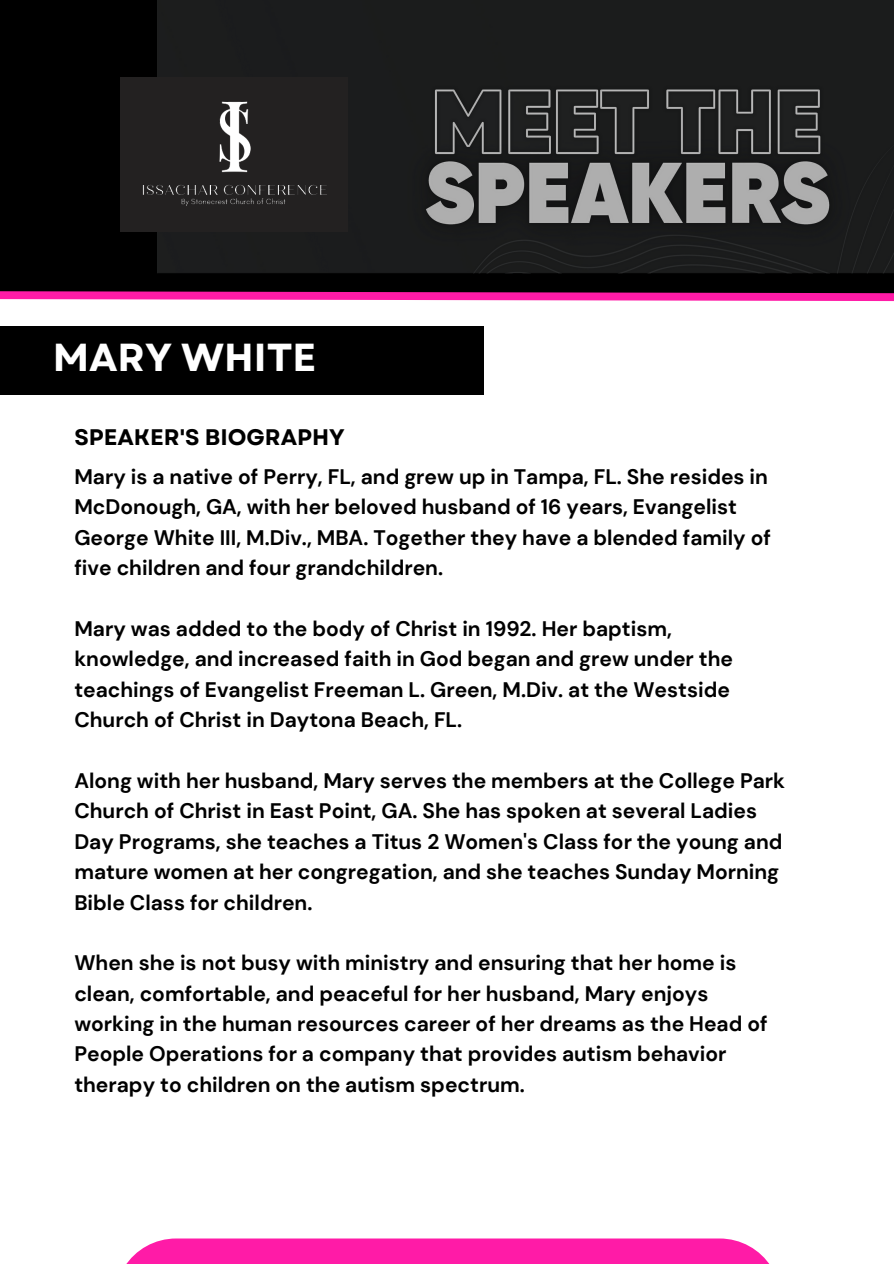
<style>
.page{position:relative;width:894px;height:1264px;background:#fff}
.page>*{position:absolute;margin:0;border:0;box-sizing:border-box;transform-origin:0 0}
.t1{font:700 39px "Garet";color:#fff}
.t2{font:700 22.5px "Garet";color:#000}
.t3{font:700 21px/30.3px "DM Sans";color:#000}
</style>
<div class="page">
<div style="left:90px;top:1238px;width:715px;height:25px;background:#ff1ba7"></div>
<div style="left:0;top:0;width:893px;height:297px;background:#000"></div>
<img style="left:158px;top:0;width:735px;height:274px">
<div style="left:120px;top:77px;width:227px;height:155px;background:#232121"></div>
<img style="left:142px;top:89px;width:215px;height:133px">
<svg style="left:0;top:291px;width:893px;height:11px"></svg>
<div style="left:0;top:326px;width:483px;height:69px;background:#000"></div>
<p class="t1" style="left:53px;top:329px;width:265px">MARY WHITE</p>
<p class="t2" style="left:74px;top:421px;width:272px">SPEAKER'S BIOGRAPHY</p>
<h1 class="t3" style="left:74px;top:462px;width:698px">Mary is a native of Perry, FL, and grew up in Tampa, FL. She resides in McDonough, GA, with her beloved husband of 16 years, Evangelist George White III, M.Div., MBA. Together they have a blended family of five children and four grandchildren.</h1>
<h2 class="t3" style="left:74px;top:613px;width:660px">Mary was added to the body of Christ in 1992. Her baptism, knowledge, and increased faith in God began and grew under the teachings of Evangelist Freeman L. Green, M.Div. at the Westside Church of Christ in Daytona Beach, FL.</h2>
<p class="t3" style="left:74px;top:765px;width:712px">Along with her husband, Mary serves the members at the College Park Church of Christ in East Point, GA. She has spoken at several Ladies Day Programs, she teaches a Titus 2 Women's Class for the young and mature women at her congregation, and she teaches Sunday Morning Bible Class for children.</p>
<p class="t3" style="left:74px;top:948px;width:694px">When she is not busy with ministry and ensuring that her home is clean, comfortable, and peaceful for her husband, Mary enjoys working in the human resources career of her dreams as the Head of People Operations for a company that provides autism behavior therapy to children on the autism spectrum.</p>
</div>
